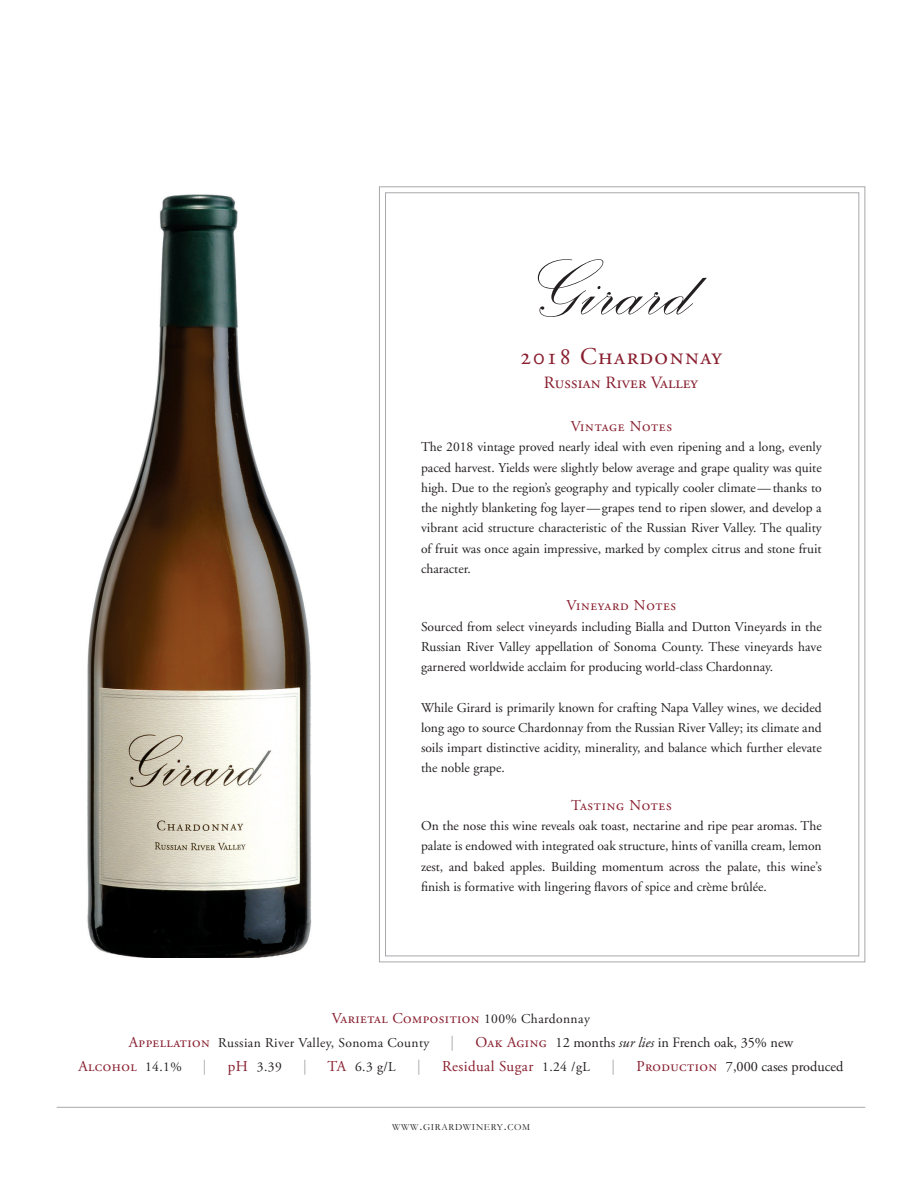
<style>
.page{position:relative;width:918px;height:1188px;background:#fff}
.page>*{position:absolute;margin:0;border:0;box-sizing:border-box;transform-origin:0 0}
.t1{font:24px "Adobe Garamond Pro";letter-spacing:.06em;color:#881e2e}
.t2{font:17.25px "Adobe Garamond Pro";letter-spacing:.01em;color:#881e2e}
.t3{font:15px "Adobe Garamond Pro";letter-spacing:.03em;color:#881e2e}
.t4{font:15px "Adobe Garamond Pro";letter-spacing:.05em;color:#881e2e}
.t5{font:15px "Adobe Garamond Pro";color:#a8a9ad}
.t6{font:14.25px "Adobe Garamond Pro";color:#231f20}
.body{font:13.5px/20.2px "Adobe Garamond";color:#231f20;text-align:justify}
.t7{font:13.5px "Adobe Garamond Pro";letter-spacing:.025em;color:#231f20}
.body-2{font:9.45px "Garamond";letter-spacing:.07em;color:#231f20}
.s1{font-size:13.5px;color:#231f20}
.s2{font-size:15px;color:#881e2e}
.s3{font-style:italic}
.s4{font-size:13.5px}
</style>
<div class="page">
<svg style="left:538px;top:259px;width:169px;height:58px"></svg>
<img style="left:87px;top:194px;width:225px;height:764px">
<hr style="left:57px;top:1107px;width:808px;height:1px;background:#a8a9ad">
<p class="t1" style="left:520px;top:342px;width:204px">2018 Chardonnay</p>
<p class="t2" style="left:544px;top:372px;width:156px">Russian River Valley</p>
<p class="t4" style="left:571px;top:417px;width:103px">Vintage Notes</p>
<p class="body" style="left:421px;top:437px;width:402px">The 2018 vintage proved nearly ideal with even ripening and a long, evenly paced harvest. Yields were slightly below average and grape quality was quite high. Due to the region’s geography and typically cooler climate—thanks to the nightly blanketing fog layer—grapes tend to ripen slower, and develop a vibrant acid structure characteristic of the Russian River Valley. The quality of fruit was once again impressive, marked by complex citrus and stone fruit character.</p>
<p class="t4" style="left:567px;top:597px;width:111px">Vineyard Notes</p>
<p class="body" style="left:421px;top:617px;width:402px">Sourced from select vineyards including Bialla and Dutton Vineyards in the Russian River Valley appellation of Sonoma County. These vineyards have garnered worldwide acclaim for producing world-class Chardonnay.</p>
<p class="body" style="left:421px;top:698px;width:402px">While Girard is primarily known for crafting Napa Valley wines, we decided long ago to source Chardonnay from the Russian River Valley; its climate and soils impart distinctive acidity, minerality, and balance which further elevate the noble grape.</p>
<p class="t4" style="left:571px;top:796px;width:102px">Tasting Notes</p>
<p class="body" style="left:421px;top:816px;width:402px">On the nose this wine reveals oak toast, nectarine and ripe pear aromas. The palate is endowed with integrated oak structure, hints of vanilla cream, lemon zest, and baked apples. Building momentum across the palate, this wine’s finish is formative with lingering flavors of spice and crème brûlée.</p>
<p class="t3" style="left:332px;top:1010px;width:259px">Varietal Composition <span class="s1">100% Chardonnay</span></p>
<p class="t7" style="left:129px;top:1035px;width:302px"><span class="s2">Appellation</span> Russian River Valley, Sonoma County</p>
<p class="t5" style="left:451px;top:1034px;width:5px">|</p>
<p class="t6" style="left:476px;top:1034px;width:319px"><span class="s2">Oak Aging</span> 12 months <span class="s3">sur lies</span> in French oak, 35% new</p>
<p class="t3" style="left:78px;top:1058px;width:105px">Alcohol <span class="s1">14.1%</span></p>
<p class="t5" style="left:203px;top:1058px;width:5px">|</p>
<p class="t7" style="left:228px;top:1059px;width:56px"><span class="s2">pH</span> 3.39</p>
<p class="t5" style="left:303px;top:1058px;width:5px">|</p>
<p class="t7" style="left:328px;top:1059px;width:70px"><span class="s2">TA</span> 6.3 g/L</p>
<p class="t5" style="left:417px;top:1058px;width:5px">|</p>
<p class="t3" style="left:442px;top:1058px;width:149px">Residual Sugar <span class="s1">1.24 /gL</span></p>
<p class="t5" style="left:611px;top:1058px;width:5px">|</p>
<p class="t6" style="left:636px;top:1058px;width:209px"><span class="s2">Production</span> 7,000 cases produced</p>
<p class="body-2" style="left:392px;top:1121px;width:139px">WWW<span class="s4">.</span>GIRARDWINERY<span class="s4">.</span>COM</p>
</div>
